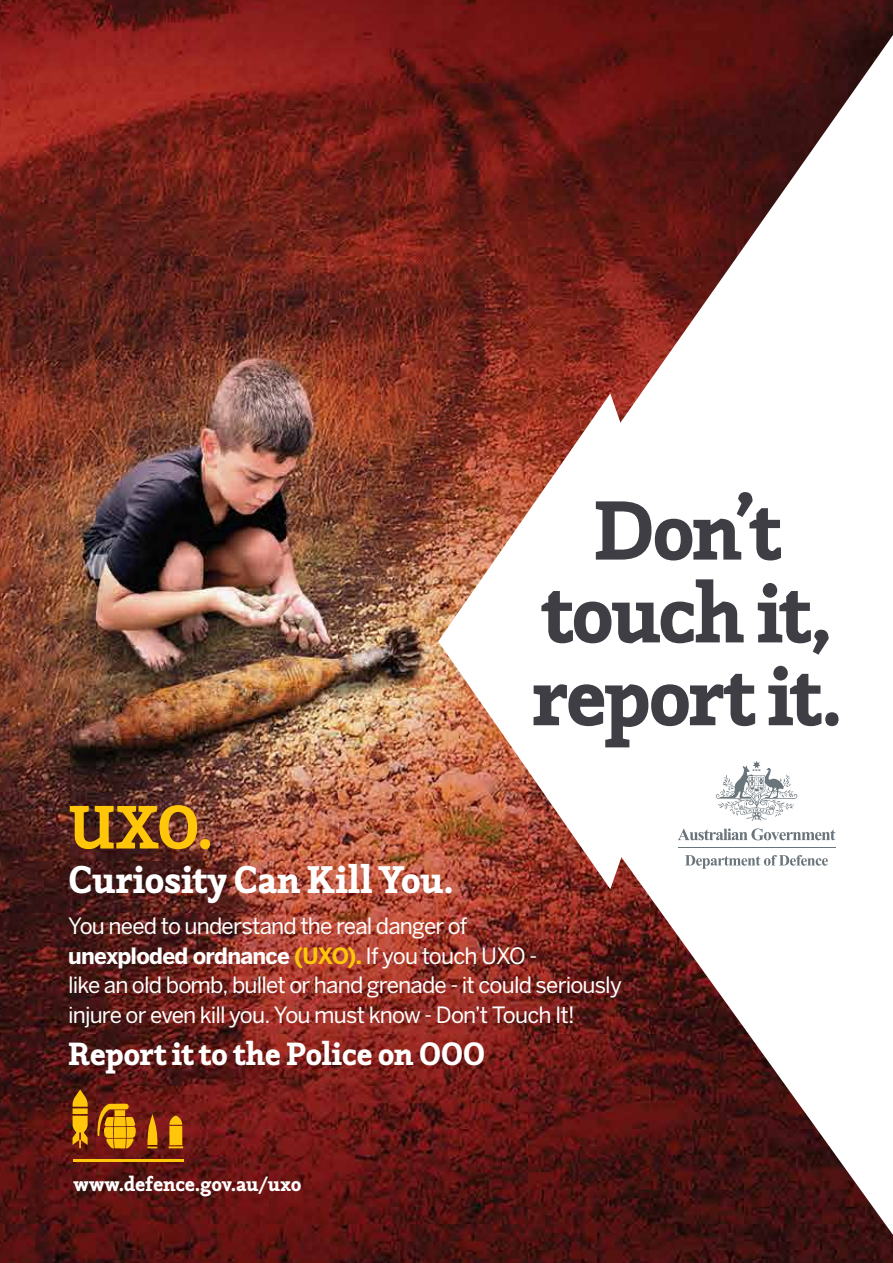
<style>
.page{position:relative;width:893px;height:1263px;background:#fff}
.page>*{position:absolute;margin:0;border:0;box-sizing:border-box;transform-origin:0 0}
.t1{font:900 91.65px/82.8px "Napoleone Slab ITC Std";letter-spacing:-.035em;color:#3e3e44;text-align:center}
.t2{font:900 67.05px "Napoleone Slab ITC Std";color:#ffc60a}
.t3{font:900 42.15px "Napoleone Slab ITC Std";letter-spacing:-.015em;color:#fff}
.t4{font:900 35.25px "Napoleone Slab ITC Std";letter-spacing:-.015em;color:#fff}
.t5{font:22.35px/29.7px "Benton Sans";letter-spacing:-.035em;color:#fff}
.t6{font:900 22.35px "Napoleone Slab ITC Std";letter-spacing:-.01em;color:#fff}
.s1{font-weight:700}
.s2{font-weight:700;color:#ffc60a}
</style>
<div class="page">
<img style="left:0;top:0;width:893px;height:1263px">
<svg style="left:466px;top:35px;width:427px;height:1200px"></svg>
<img style="left:438px;top:393px;width:185px;height:496px">
<hr style="left:73px;top:1159px;width:111px;height:3px;background:#ffc60a">
<svg style="left:97px;top:1104px;width:39px;height:44px"></svg>
<svg style="left:147px;top:1114px;width:10px;height:34px"></svg>
<div style="left:73px;top:1108px;width:15px;height:6px;background:#ffc60a"></div>
<svg style="left:73px;top:1089px;width:15px;height:18px"></svg>
<svg style="left:73px;top:1116px;width:15px;height:32px"></svg>
<div style="left:169px;top:1126px;width:13px;height:19px;background:#ffc60a"></div>
<svg style="left:169px;top:1146px;width:14px;height:2px"></svg>
<svg style="left:169px;top:1115px;width:13px;height:10px"></svg>
<hr style="left:678px;top:847px;width:157px;height:1px;background:#6a747b">
<svg style="left:678px;top:828px;width:157px;height:12px"></svg>
<svg style="left:685px;top:855px;width:143px;height:14px"></svg>
<svg style="left:716px;top:761px;width:81px;height:60px"></svg>
<svg style="left:0;top:0;width:6px;height:6px"></svg>
<svg style="left:0;top:1256px;width:6px;height:7px"></svg>
<svg style="left:887px;top:0;width:6px;height:6px"></svg>
<svg style="left:887px;top:1256px;width:6px;height:7px"></svg>
<h1 class="t1" style="left:532px;top:488px;width:313px">Don’t touch it, report it.</h1>
<h2 class="t2" style="left:68px;top:787px;width:147px">UXO.</h2>
<h3 class="t3" style="left:68px;top:854px;width:387px">Curiosity Can Kill You.</h3>
<p class="t5" style="left:68px;top:911px;width:555px">You need to understand the real danger of<br><span class="s1">unexploded ordnance</span> <span class="s2">(UXO).</span> If you touch UXO -<br>like an old bomb, bullet or hand grenade - it could seriously injure or even kill you. You must know - Don’t Touch It!</p>
<h3 class="t4" style="left:68px;top:1032px;width:419px">Report it to the Police on OOO</h3>
<p class="t6" style="left:74px;top:1170px;width:230px">www.defence.gov.au/uxo</p>
</div>
